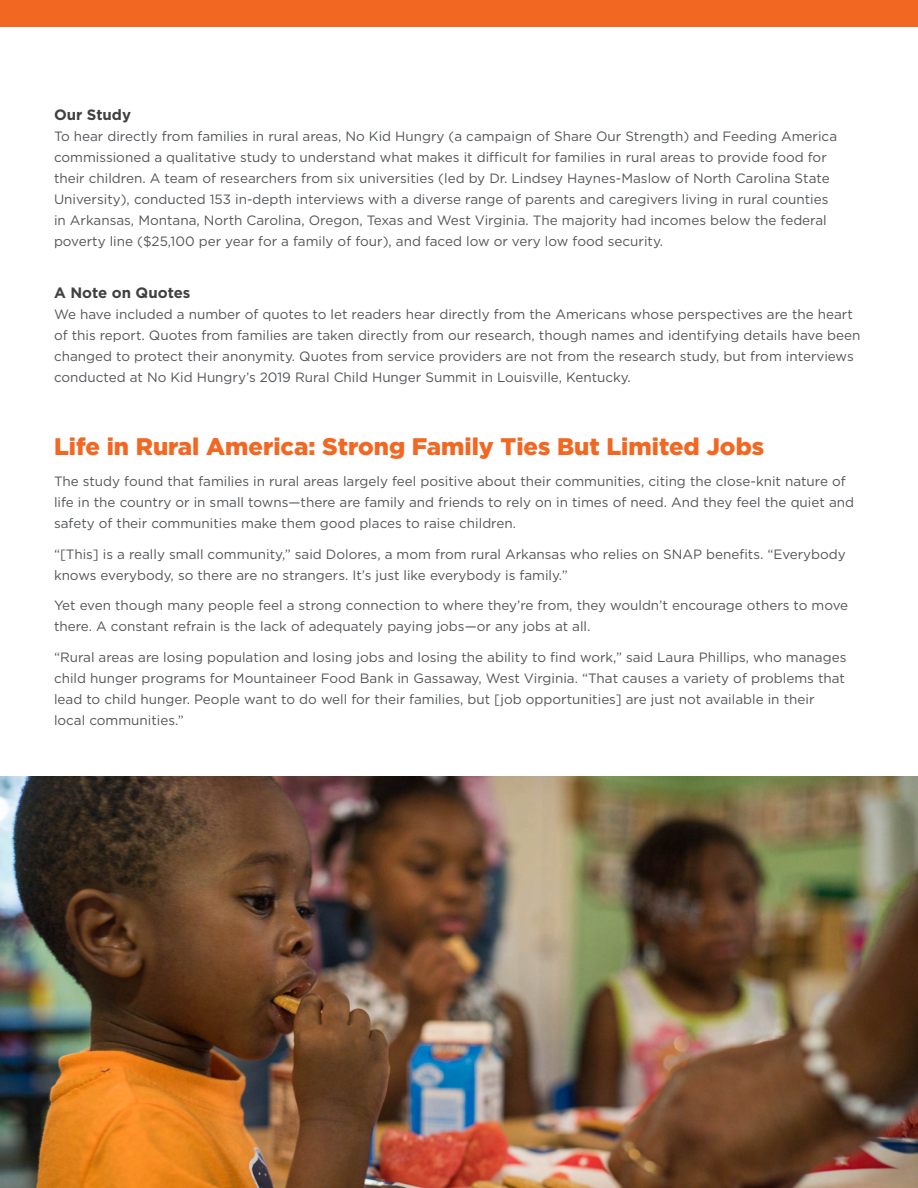
<style>
.page{position:relative;width:918px;height:1188px;background:#fff}
.page>*{position:absolute;margin:0;border:0;box-sizing:border-box;transform-origin:0 0}
.t1{font:900 24px "Gotham";color:#f26722}
.t2{font:700 15px "Gotham";color:#414042}
.t3{font:13.5px/21px "Gotham";color:#535559}
</style>
<div class="page">
<div style="left:0;top:0;width:918px;height:27px;background:#f26722"></div>
<img style="left:0;top:777px;width:918px;height:411px">
<p class="t2" style="left:54px;top:105px;width:79px">Our Study</p>
<p class="t3" style="left:54px;top:125px;width:785px">To hear directly from families in rural areas, No Kid Hungry (a campaign of Share Our Strength) and Feeding America commissioned a qualitative study to understand what makes it difficult for families in rural areas to provide food for their children. A team of researchers from six universities (led by Dr. Lindsey Haynes-Maslow of North Carolina State University), conducted 153 in-depth interviews with a diverse range of parents and caregivers living in rural counties in Arkansas, Montana, North Carolina, Oregon, Texas and West Virginia. The majority had incomes below the federal poverty line ($25,100 per year for a family of four), and faced low or very low food security.</p>
<p class="t2" style="left:54px;top:282px;width:138px">A Note on Quotes</p>
<p class="t3" style="left:54px;top:303px;width:808px">We have included a number of quotes to let readers hear directly from the Americans whose perspectives are the heart of this report. Quotes from families are taken directly from our research, though names and identifying details have been changed to protect their anonymity. Quotes from service providers are not from the research study, but from interviews conducted at No Kid Hungry’s 2019 Rural Child Hunger Summit in Louisville, Kentucky.</p>
<h1 class="t1" style="left:54px;top:430px;width:712px">Life in Rural America: Strong Family Ties But Limited Jobs</h1>
<p class="t3" style="left:54px;top:470px;width:802px">The study found that families in rural areas largely feel positive about their communities, citing the close-knit nature of life in the country or in small towns—there are family and friends to rely on in times of need. And they feel the quiet and safety of their communities make them good places to raise children.</p>
<p class="t3" style="left:54px;top:543px;width:793px">“[This] is a really small community,” said Dolores, a mom from rural Arkansas who relies on SNAP benefits. “Everybody knows everybody, so there are no strangers. It’s just like everybody is family.”</p>
<p class="t3" style="left:54px;top:595px;width:796px">Yet even though many people feel a strong connection to where they’re from, they wouldn’t encourage others to move there. A constant refrain is the lack of adequately paying jobs—or any jobs at all.</p>
<p class="t3" style="left:54px;top:647px;width:794px">“Rural areas are losing population and losing jobs and losing the ability to find work,” said Laura Phillips, who manages child hunger programs for Mountaineer Food Bank in Gassaway, West Virginia. “That causes a variety of problems that lead to child hunger. People want to do well for their families, but [job opportunities] are just not available in their local communities.”</p>
</div>
